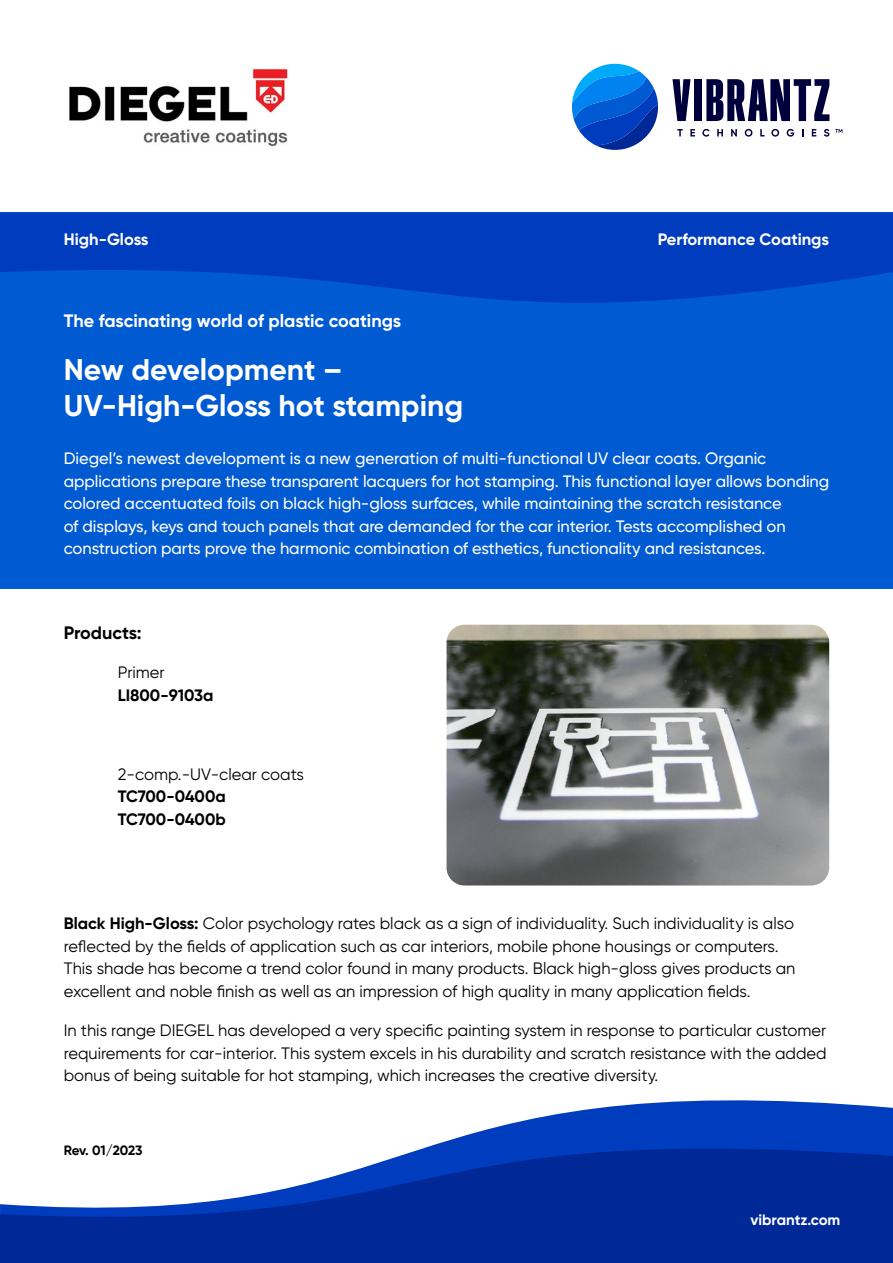
<style>
.page{position:relative;width:893px;height:1263px;background:#fff}
.page>*{position:absolute;margin:0;border:0;box-sizing:border-box;transform-origin:0 0}
._02_Heading_1{font:700 30px/36px "Gilroy";color:#fff}
._02_Heading_3{font:700 18px "Gilroy";color:#fff}
.Heading_3{font:700 18px "Gilroy";letter-spacing:-.005em;color:#000}
._01_Body_Text{font:16.5px/22.5px "Gilroy";color:#000}
._01_Body_Intro{font:500 16.5px/22.5px "Gilroy";letter-spacing:-.005em;color:#fff}
._01_Body_Text-2{font:700 16.5px/22.5px "Gilroy";color:#000}
._01_Section{font:700 16.5px "Gilroy";color:#fff}
.t1{font:700 15px "Gilroy";color:#fff}
.t2{font:700 13.5px "Gilroy";letter-spacing:-.02em;color:#000}
.s1{font-weight:400}
.s2{font-weight:700}
</style>
<div class="page">
<svg style="left:672px;top:79px;width:18px;height:42px"></svg>
<div style="left:694px;top:79px;width:8px;height:42px;background:#00003c"></div>
<svg style="left:706px;top:79px;width:123px;height:42px"></svg>
<svg style="left:677px;top:129px;width:6px;height:7px"></svg>
<svg style="left:690px;top:129px;width:5px;height:7px"></svg>
<svg style="left:702px;top:129px;width:7px;height:8px"></svg>
<svg style="left:717px;top:129px;width:6px;height:7px"></svg>
<svg style="left:731px;top:129px;width:6px;height:7px"></svg>
<svg style="left:745px;top:129px;width:7px;height:8px"></svg>
<svg style="left:760px;top:129px;width:5px;height:7px"></svg>
<svg style="left:771px;top:129px;width:8px;height:8px"></svg>
<svg style="left:787px;top:129px;width:7px;height:8px"></svg>
<svg style="left:802px;top:129px;width:2px;height:7px"></svg>
<svg style="left:812px;top:129px;width:4px;height:7px"></svg>
<svg style="left:824px;top:129px;width:5px;height:8px"></svg>
<svg style="left:835px;top:129px;width:7px;height:4px"></svg>
<svg style="left:572px;top:64px;width:86px;height:86px"></svg>
<svg style="left:532px;top:1100px;width:361px;height:19px;fill:#003cbe"></svg>
<svg style="left:0;top:1119px;width:893px;height:144px;fill:#002896"></svg>
<div style="left:0;top:213px;width:893px;height:376px;background:#005ad2"></div>
<svg style="left:0;top:213px;width:893px;height:90px;fill:#003cbe"></svg>
<img style="left:446px;top:625px;width:383px;height:260px">
<img style="left:69px;top:68px;width:219px;height:79px">
<p class="_01_Section" style="left:64px;top:229px;width:86px">High-Gloss</p>
<p class="_01_Section" style="left:658px;top:229px;width:173px">Performance Coatings</p>
<p class="_02_Heading_3" style="left:64px;top:309px;width:339px">The fascinating world of plastic coatings</p>
<p class="_02_Heading_1" style="left:64px;top:351px;width:401px">New development –<br>UV-High-Gloss hot stamping</p>
<p class="_01_Body_Intro" style="left:64px;top:447px;width:767px">Diegel’s newest development is a new generation of multi-functional UV clear coats. Organic applications prepare these transparent lacquers for hot stamping. This functional layer allows bonding colored accentuated foils on black high-gloss surfaces, while maintaining the scratch resistance<br>of displays, keys and touch panels that are demanded for the car interior. Tests accomplished on construction parts prove the harmonic combination of esthetics, functionality and resistances.</p>
<p class="Heading_3" style="left:64px;top:621px;width:79px">Products:</p>
<p class="_01_Body_Text-2" style="left:118px;top:661px;width:97px"><span class="s1">Primer<br></span>LI800-9103a</p>
<p class="_01_Body_Text-2" style="left:118px;top:762px;width:188px"><span class="s1">2-comp.-UV-clear coats<br></span>TC700-0400a<br>TC700-0400b</p>
<p class="_01_Body_Text" style="left:64px;top:912px;width:733px"><span class="s2">Black High-Gloss:</span> Color psychology rates black as a sign of individuality. Such individuality is also reflected by the fields of application such as car interiors, mobile phone housings or computers.<br>This shade has become a trend color found in many products. Black high-gloss gives products an excellent and noble finish as well as an impression of high quality in many application fields.</p>
<p class="_01_Body_Text" style="left:64px;top:1019px;width:764px;text-align:justify">In this range DIEGEL has developed a very specific painting system in response to particular customer requirements for car-interior. This system excels in his durability and scratch resistance with the added bonus of being suitable for hot stamping, which increases the creative diversity.</p>
<p class="t2" style="left:64px;top:1142px;width:80px">Rev. 01/2023</p>
<p class="t1" style="left:750px;top:1210px;width:91px">vibrantz.com</p>
</div>
